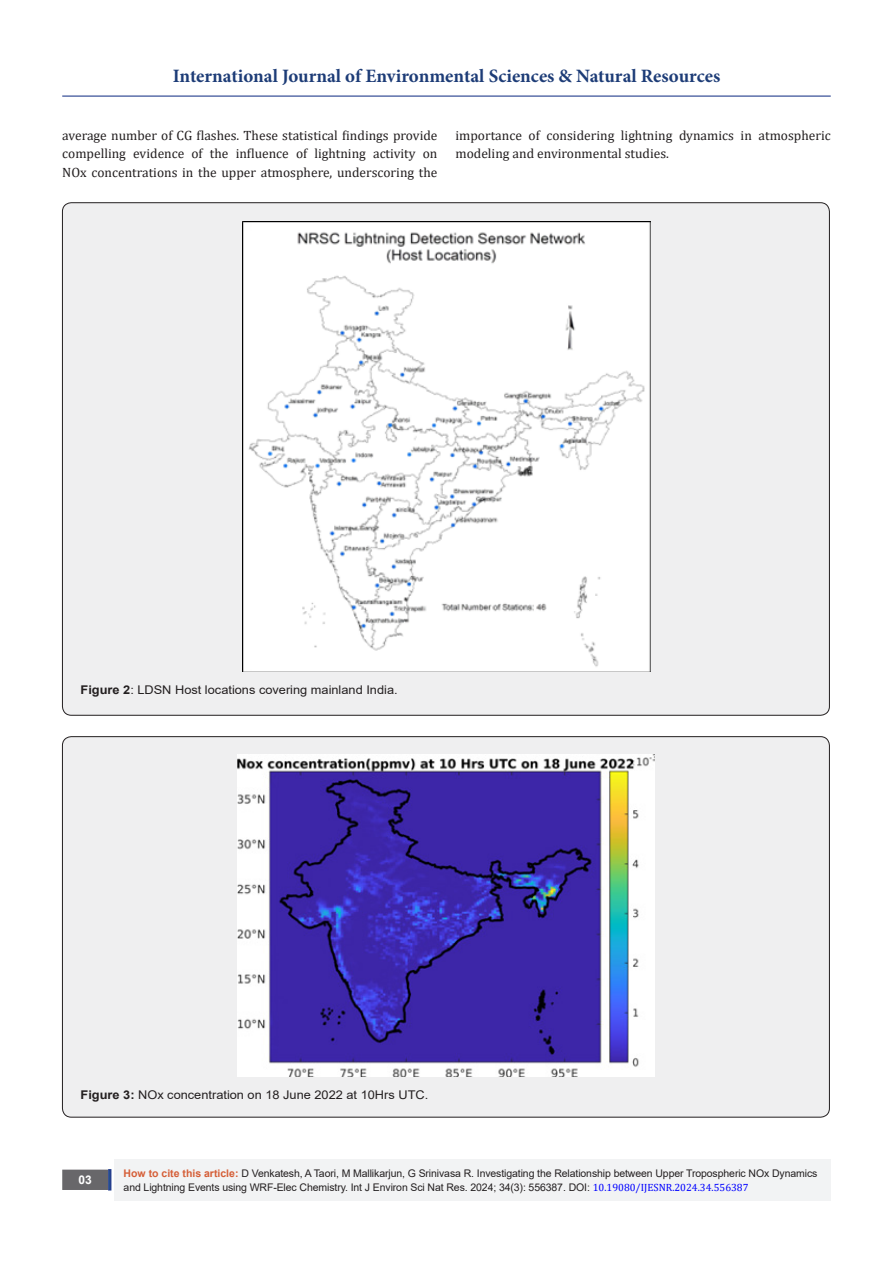
<style>
.page{position:relative;width:893px;height:1263px;background:#fff}
.page>*{position:absolute;margin:0;border:0;box-sizing:border-box;transform-origin:0 0}
.t1{font:700 18.9px "Minion Pro";color:#1d3c77}
.t2{font:13.5px/18.8px "Cambria";color:#231f20;text-align:justify}
.t3{font:12px "Arial";color:#231f20;scale:1.07 1}
.t4{font:700 12px "Arial";color:#fff}
.t5{font:10.5px/13.5px "Arial";letter-spacing:-.01em;color:#231f20}
.s1{font-weight:700}
.s2{font-weight:700;color:#d55e37}
.s3{font-family:"Cambria";color:#00f}
</style>
<div class="page">
<div style="left:115px;top:1160px;width:716px;height:41px;background:#f2f3f4"></div>
<div style="left:63px;top:1170px;width:44px;height:19px;background:#68676a"></div>
<div style="left:62px;top:1169px;width:46px;height:21px;border:2px solid #68676a"></div>
<div style="left:108px;top:1169px;width:3px;height:21px;background:#1c6d90;border:2px solid #253f8e"></div>
<hr style="left:62px;top:96px;width:769px;height:1px;background:#253f8e">
<div style="left:62px;top:203px;width:767px;height:512px;background:#efeff0;border-radius:9px"></div>
<img style="left:243px;top:222px;width:407px;height:450px">
<div style="left:62px;top:737px;width:767px;height:380px;background:#efeff0;border-radius:9px"></div>
<img style="left:238px;top:755px;width:417px;height:322px">
<h1 class="t1" style="left:173px;top:63px;width:549px">International Journal of Environmental Sciences &amp; Natural Resources</h1>
<p class="t2" style="left:62px;top:125px;width:377px">average number of CG flashes. These statistical findings provide compelling evidence of the influence of lightning activity on NOx concentrations in the upper atmosphere, underscoring the</p>
<p class="t2" style="left:455px;top:125px;width:377px">importance of considering lightning dynamics in atmospheric modeling and environmental studies.</p>
<p class="t3" style="left:81px;top:682px;width:298px"><span class="s1">Figure 2</span>: LDSN Host locations covering mainland India.</p>
<p class="t3" style="left:81px;top:1086px;width:326px"><span class="s1">Figure 3:</span> NOx concentration on 18 June 2022 at 10Hrs UTC.</p>
<p class="t4" style="left:79px;top:1171px;width:15px">03</p>
<p class="t5" style="left:124px;top:1167px;width:695px"><span class="s2">How to cite this article:</span> D Venkatesh, A Taori, M Mallikarjun, G Srinivasa R. Investigating the Relationship between Upper Tropospheric NOx Dynamics and Lightning Events using WRF-Elec Chemistry. Int J Environ Sci Nat Res. 2024; 34(3): 556387. DOI: <span class="s3">10.19080/IJESNR.2024.34.556387</span></p>
</div>
